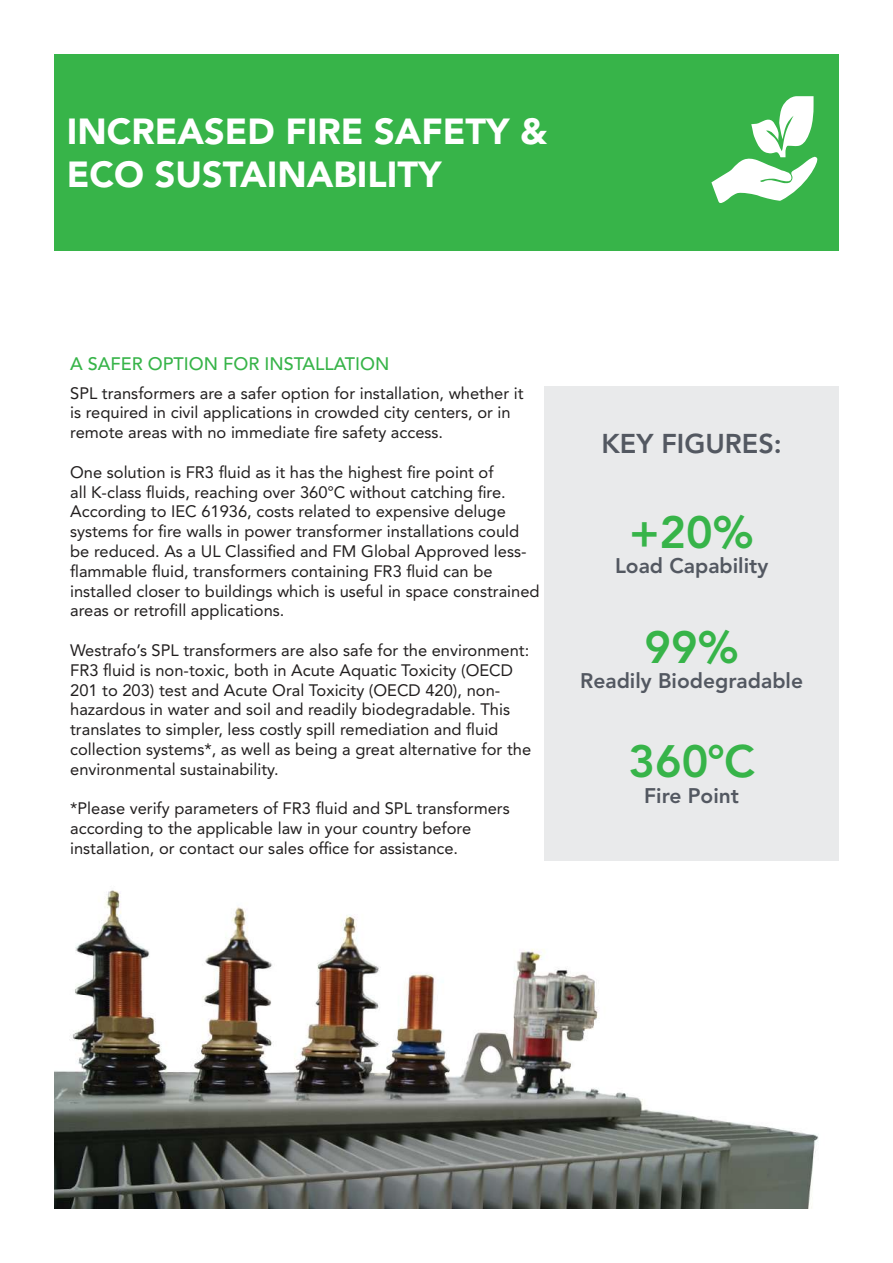
<style>
.page{position:relative;width:893px;height:1263px;background:#fff}
.page>*{position:absolute;margin:0;border:0;box-sizing:border-box;transform-origin:0 0}
.t1{font:800 45px "Avenir LT Std";color:#37b449}
.t2{font:900 36px/43.2px "Avenir LT Std";color:#fff}
.t3{font:800 27px "Avenir LT Std";color:#535861}
.t4{font:800 21px "Avenir LT Std";color:#535861}
.t5{font:500 18px "Avenir LT Std";color:#37b449}
.t6{font:16.5px/19.8px "Avenir LT Std";color:#221f1f}
</style>
<div class="page">
<div style="left:54px;top:54px;width:785px;height:196px;background:#37b449"></div>
<svg style="left:711px;top:97px;width:107px;height:106px"></svg>
<div style="left:544px;top:387px;width:295px;height:474px;background:#e9eaeb"></div>
<img style="left:54px;top:890px;width:765px;height:318px">
<h2 class="t2" style="left:67px;top:112px;width:482px">INCREASED FIRE SAFETY &amp;<br>ECO SUSTAINABILITY</h2>
<p class="t5" style="left:70px;top:356px;width:321px">A SAFER OPTION FOR INSTALLATION</p>
<p class="t6" style="left:70px;top:384px;width:455px">SPL transformers are a safer option for installation, whether it is required in civil applications in crowded city centers, or in remote areas with no immediate fire safety access.</p>
<p class="t6" style="left:70px;top:463px;width:471px">One solution is FR3 fluid as it has the highest fire point of<br>all K-class fluids, reaching over 360°C without catching fire.<br>According to IEC 61936, costs related to expensive deluge systems for fire walls in power transformer installations could be reduced. As a UL Classified and FM Global Approved less&shy;flammable fluid, transformers containing FR3 fluid can be installed closer to buildings which is useful in space constrained areas or retrofill applications.</p>
<p class="t6" style="left:70px;top:642px;width:462px">Westrafo’s SPL transformers are also safe for the environment:<br>FR3 fluid is non-toxic, both in Acute Aquatic Toxicity (OECD 201 to 203) test and Acute Oral Toxicity (OECD 420), non&shy;hazardous in water and soil and readily biodegradable. This translates to simpler, less costly spill remediation and fluid collection systems*, as well as being a great alternative for the environmental sustainability.</p>
<p class="t6" style="left:70px;top:800px;width:441px">*Please verify parameters of FR3 fluid and SPL transformers according to the applicable law in your country before installation, or contact our sales office for assistance.</p>
<h3 class="t3" style="left:601px;top:432px;width:182px">KEY FIGURES:</h3>
<h1 class="t1" style="left:630px;top:513px;width:126px">+20%</h1>
<p class="t4" style="left:615px;top:557px;width:155px">Load Capability</p>
<h1 class="t1" style="left:645px;top:628px;width:96px">99%</h1>
<p class="t4" style="left:580px;top:672px;width:224px">Readily Biodegradable</p>
<h1 class="t1" style="left:628px;top:743px;width:128px">360°C</h1>
<p class="t4" style="left:644px;top:786px;width:96px">Fire Point</p>
</div>
